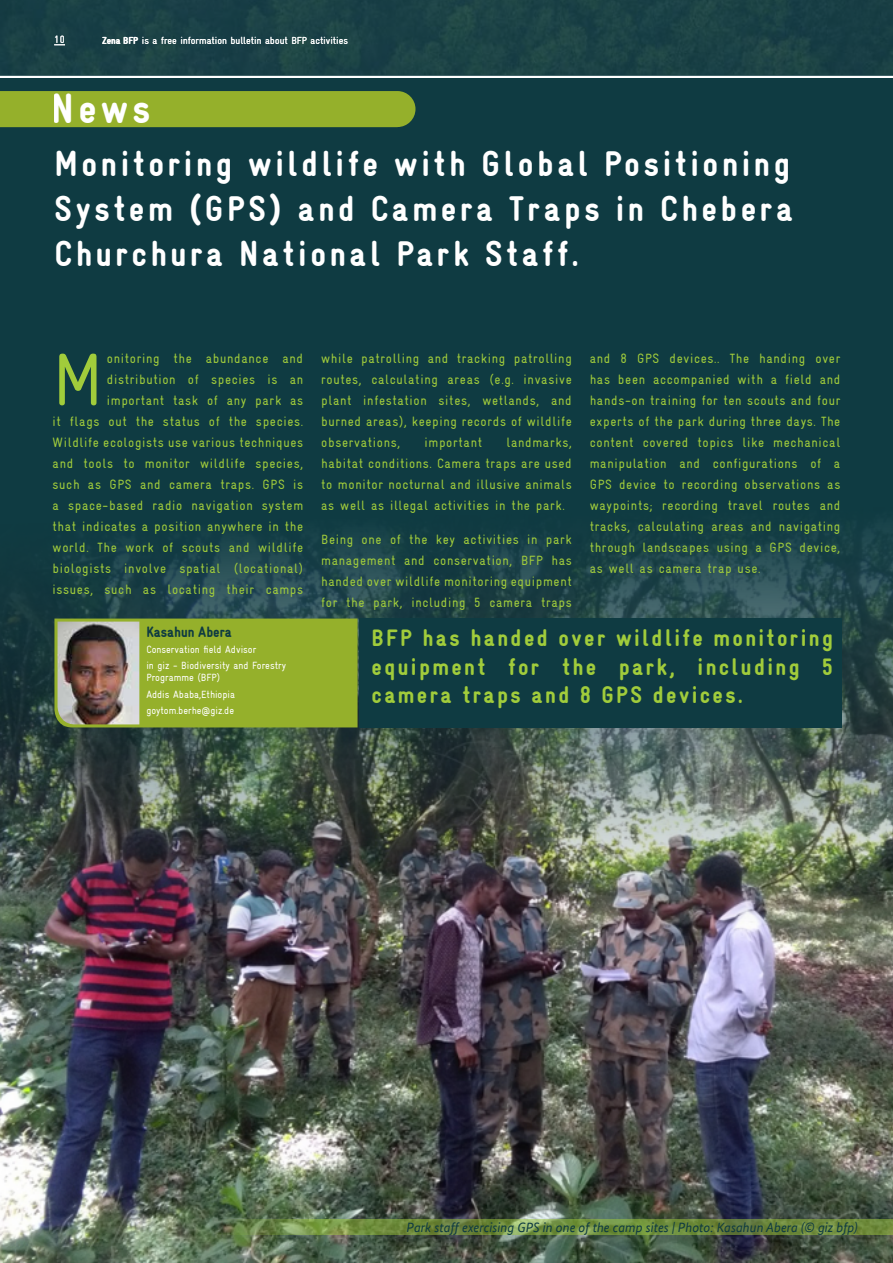
<style>
.page{position:relative;width:893px;height:1263px;background:#fff}
.page>*{position:absolute;margin:0;border:0;box-sizing:border-box;transform-origin:0 0}
.t1{font:condensed 73.8px "Gravur";color:#a1cc3b}
.t2{font:900 condensed 42px "Gravur";color:#fff}
.t3{font:900 condensed 36px/45px "Gravur";letter-spacing:.1em;color:#fff;text-align:justify}
.t4{font:900 condensed 24px/28.5px "Gravur";letter-spacing:.1em;color:#a1cc3b;text-align:justify}
.t5{font:900 condensed 15px "Gravur";color:#0f3b42}
.t6{font:condensed 13.5px/21px "Gravur";letter-spacing:.05em;color:#a1cc3b;text-align:justify}
.t7{font:italic 13.5px "Bundes Sans Office";color:#0f3b42}
.t8{font:condensed 10.5px/16.2px "Gravur";color:#fff}
.t9{font:condensed 10.35px "Gravur";color:#fff}
.s1{font-weight:900}
</style>
<div class="page">
<div style="left:0;top:0;width:893px;height:75px;background:#1a4145"></div>
<div style="left:0;top:78px;width:893px;height:1185px;background:#0f3b42"></div>
<img style="left:0;top:525px;width:893px;height:738px">
<svg style="left:190px;top:1219px;width:703px;height:16px;background:#6f8b43"></svg>
<div style="left:54px;top:618px;width:304px;height:109px;background:#95b02b"></div>
<img style="left:58px;top:622px;width:81px;height:102px">
<div style="left:359px;top:618px;width:483px;height:110px;background:#0f3b42"></div>
<div style="left:0;top:91px;width:415px;height:36px;background:#95b02b"></div>
<svg style="left:54px;top:44px;width:11px;height:2px"></svg>
<p class="t8" style="left:54px;top:32px;width:12px">10</p>
<p class="t9" style="left:102px;top:34px;width:247px"><span class="s1">Zena BFP</span> is a free information bulletin about BFP activities</p>
<h2 class="t2" style="left:52px;top:85px;width:100px">News</h2>
<h3 class="t3" style="left:54px;top:141px;width:740px">Monitoring wildlife with Global Positioning System (GPS) and Camera Traps in Chebera Churchura National Park Staff.</h3>
<p class="t6" style="left:53px;top:348px;width:252px;text-align:right">onitoring the abundance and distribution of species is an important task of any park as<br>it flags out the status of the species.<br>Wildlife ecologists use various techniques and tools to monitor wildlife species, such as GPS and camera traps. GPS is a space-based radio navigation system that indicates a position anywhere in the world. The work of scouts and wildlife biologists involve spatial (locational) issues, such as locating their camps</p>
<p class="t6" style="left:321px;top:348px;width:252px">while patrolling and tracking patrolling routes, calculating areas (e.g. invasive plant infestation sites, wetlands, and burned areas), keeping records of wildlife observations,</p>
<h1 class="t1" style="left:53px;top:338px;width:52px">M</h1>
<p class="t6" style="left:321px;top:432px;width:252px;text-indent:185px">landmarks, habitat conditions. Camera traps are used to monitor nocturnal and illusive animals as well as illegal activities in the park.</p>
<p class="t6" style="left:321px;top:529px;width:252px">Being one of the key activities in park management and conservation, BFP has handed over wildlife monitoring equipment for the park, including 5 camera traps</p>
<p class="t6" style="left:425px;top:432px;width:59px">important</p>
<p class="t6" style="left:590px;top:348px;width:252px">and 8 GPS devices.. The handing over has been accompanied with a field and hands-on training for ten scouts and four experts of the park during three days. The content covered topics like mechanical manipulation and configurations of a GPS device to recording observations as waypoints; recording travel routes and tracks, calculating areas and navigating through landscapes using a GPS device, as well as camera trap use.</p>
<p class="t5" style="left:146px;top:623px;width:87px">Kasahun Abera</p>
<p class="t8" style="left:146px;top:641px;width:141px">Conservation field Advisor<br>in giz - Biodiversity and Forestry</p>
<p class="t8" style="left:146px;top:670px;width:90px">Programme (BFP)<br>Addis Ababa,Ethiopia goytom.berhe@giz.de</p>
<h3 class="t4" style="left:372px;top:624px;width:463px">BFP has handed over wildlife monitoring equipment for the park, including 5 camera traps and 8 GPS devices.</h3>
<p class="t7" style="left:406px;top:1219px;width:453px">Park staff exercising GPS in one of the camp sites | Photo: Kasahun Abera (© giz bfp)</p>
</div>
